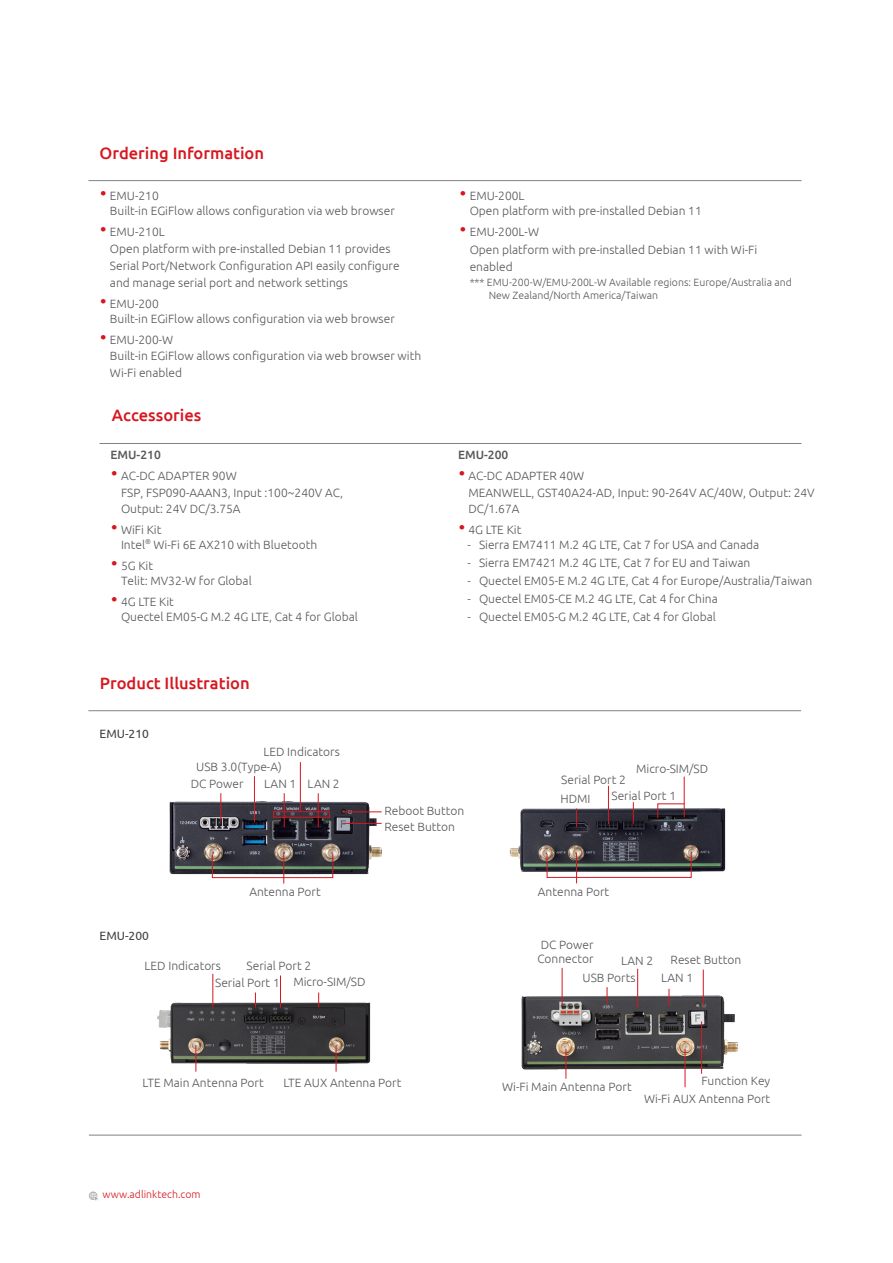
<style>
.page{position:relative;width:893px;height:1263px;background:#fff}
.page>*{position:absolute;margin:0;border:0;box-sizing:border-box;transform-origin:0 0}
.t1{font:500 16.5px "Ubuntu";color:#d7171f}
.t2{font:300 12px/15px "Ubuntu";color:#57585a}
.t3{font:500 12px "Ubuntu";color:#57585a}
.t4{font:12px "Ubuntu";color:#3e3e3f}
.t5{font:300 10.5px/13.2px "Ubuntu";color:#57585a}
.t6{font:300 10.5px "Ubuntu";color:#d7171f}
.t7{font:300 7.05px "Ubuntu";color:#57585a}
.s1{font-family:"Microsoft Jheng Hei";font-size:18px;color:#d7171f}
</style>
<div class="page">
<hr style="left:89px;top:1135px;width:712px;height:1px;background:#808285">
<svg style="left:89px;top:1191px;width:9px;height:10px"></svg>
<hr style="left:88px;top:180px;width:713px;height:1px;background:#808285">
<hr style="left:99px;top:443px;width:702px;height:1px;background:#808285">
<img style="left:169px;top:786px;width:213px;height:98px">
<img style="left:509px;top:797px;width:217px;height:87px">
<hr style="left:88px;top:710px;width:713px;height:1px;background:#808285">
<svg style="left:220px;top:793px;width:1px;height:28px"></svg>
<hr style="left:284px;top:793px;width:1px;height:34px;background:#d7171f">
<hr style="left:300px;top:762px;width:1px;height:49px;background:#d7171f">
<hr style="left:318px;top:793px;width:1px;height:34px;background:#d7171f">
<svg style="left:576px;top:808px;width:1px;height:19px"></svg>
<hr style="left:608px;top:786px;width:1px;height:38px;background:#d7171f">
<svg style="left:633px;top:802px;width:1px;height:22px"></svg>
<hr style="left:684px;top:777px;width:1px;height:40px;background:#d7171f">
<svg style="left:657px;top:803px;width:28px;height:16px"></svg>
<hr style="left:342px;top:811px;width:40px;height:1px;background:#d7171f">
<hr style="left:342px;top:823px;width:40px;height:1px;background:#d7171f">
<hr style="left:254px;top:776px;width:1px;height:46px;background:#d7171f">
<hr style="left:283px;top:853px;width:1px;height:30px;background:#d7171f">
<hr style="left:576px;top:853px;width:1px;height:30px;background:#d7171f">
<div style="left:273px;top:811px;width:57px;height:7px;border:1px solid #d7171f"></div>
<svg style="left:212px;top:853px;width:122px;height:25px;background:#625a5a"></svg>
<svg style="left:546px;top:853px;width:146px;height:25px"></svg>
<img style="left:521px;top:985px;width:217px;height:89px">
<img style="left:157px;top:994px;width:214px;height:78px">
<svg style="left:196px;top:1046px;width:1px;height:25px"></svg>
<hr style="left:212px;top:974px;width:1px;height:33px;background:#d7171f">
<svg style="left:255px;top:992px;width:1px;height:15px"></svg>
<hr style="left:280px;top:975px;width:1px;height:32px;background:#d7171f">
<svg style="left:318px;top:992px;width:1px;height:15px"></svg>
<hr style="left:566px;top:1049px;width:1px;height:30px;background:#d7171f">
<svg style="left:607px;top:987px;width:1px;height:17px"></svg>
<hr style="left:562px;top:968px;width:1px;height:37px;background:#d7171f">
<hr style="left:637px;top:969px;width:1px;height:38px;background:#d7171f">
<svg style="left:669px;top:989px;width:1px;height:17px"></svg>
<hr style="left:703px;top:969px;width:1px;height:37px;background:#d7171f">
<hr style="left:701px;top:1021px;width:1px;height:53px;background:#d7171f">
<hr style="left:685px;top:1049px;width:1px;height:38px;background:#d7171f">
<svg style="left:336px;top:1046px;width:1px;height:25px"></svg>
<p class="t1" style="left:99px;top:142px;width:166px">Ordering Information</p>
<p class="t2" style="left:110px;top:188px;width:286px;text-indent:-10px"><span class="s1">•</span> EMU-210<br>Built-in EGiFlow allows configuration via web browser</p>
<p class="t2" style="left:110px;top:223px;width:291px;line-height:17px;text-indent:-10px"><span class="s1">•</span> EMU-210L<br>Open platform with pre-installed Debian 11 provides Serial Port/Network Configuration API easily configure and manage serial port and network settings</p>
<p class="t2" style="left:110px;top:296px;width:286px;text-indent:-10px"><span class="s1">•</span> EMU-200<br>Built-in EGiFlow allows configuration via web browser</p>
<p class="t2" style="left:110px;top:331px;width:313px;line-height:16.5px;text-indent:-10px"><span class="s1">•</span> EMU-200-W<br>Built-in EGiFlow allows configuration via web browser with<br>Wi-Fi enabled</p>
<p class="t1" style="left:112px;top:405px;width:91px">Accessories</p>
<p class="t3" style="left:111px;top:447px;width:52px">EMU-210</p>
<p class="t2" style="left:121px;top:467px;width:224px;line-height:16.5px;text-indent:-10px"><span class="s1">•</span> AC-DC ADAPTER 90W<br>FSP, FSP090-AAAN3, Input :100~240V AC,<br>Output: 24V DC/3.75A</p>
<p class="t2" style="left:111px;top:522px;width:52px;text-align:center"><span class="s1">•</span> WiFi Kit<br>Intel</p>
<p class="t7" style="left:145px;top:537px;width:7px">®</p>
<p class="t2" style="left:154px;top:537px;width:165px">Wi-Fi 6E AX210 with Bluetooth</p>
<p class="t2" style="left:121px;top:558px;width:132px;text-indent:-10px"><span class="s1">•</span> 5G Kit<br>Telit: MV32-W for Global</p>
<p class="t2" style="left:121px;top:594px;width:238px;text-indent:-10px"><span class="s1">•</span> 4G LTE Kit<br>Quectel EM05-G M.2 4G LTE, Cat 4 for Global</p>
<p class="t1" style="left:100px;top:672px;width:151px">Product Illustration</p>
<p class="t4" style="left:99px;top:727px;width:51px">EMU-210</p>
<p class="t2" style="left:263px;top:744px;width:78px">LED Indicators</p>
<p class="t2" style="left:196px;top:759px;width:87px">USB 3.0(Type-A)</p>
<p class="t2" style="left:191px;top:776px;width:54px">DC Power</p>
<p class="t2" style="left:264px;top:776px;width:34px">LAN 1</p>
<p class="t2" style="left:308px;top:776px;width:34px">LAN 2</p>
<p class="t2" style="left:470px;top:188px;width:234px;text-indent:-10px"><span class="s1">•</span> EMU-200L<br>Open platform with pre-installed Debian 11</p>
<p class="t2" style="left:470px;top:223px;width:289px;line-height:17.1px;text-indent:-10px"><span class="s1">•</span> EMU-200L-W<br>Open platform with pre-installed Debian 11 with Wi-Fi enabled</p>
<p class="t5" style="left:489px;top:276px;width:305px;text-indent:-19px">*** EMU-200-W/EMU-200L-W Available regions: Europe/Australia and<br>New Zealand/North America/Taiwan</p>
<p class="t3" style="left:458px;top:447px;width:52px">EMU-200</p>
<p class="t2" style="left:468px;top:467px;width:348px;line-height:16.5px;text-indent:-10px"><span class="s1">•</span> AC-DC ADAPTER 40W<br>MEANWELL, GST40A24-AD, Input: 90-264V AC/40W, Output: 24V<br>DC/1.67A</p>
<p class="t2" style="left:458px;top:522px;width:65px"><span class="s1">•</span> 4G LTE Kit</p>
<p class="t2" style="left:467px;top:537px;width:293px">- Sierra EM7411 M.2 4G LTE, Cat 7 for USA and Canada</p>
<p class="t2" style="left:467px;top:555px;width:284px">- Sierra EM7421 M.2 4G LTE, Cat 7 for EU and Taiwan</p>
<p class="t2" style="left:467px;top:573px;width:346px">- Quectel EM05-E M.2 4G LTE, Cat 4 for Europe/Australia/Taiwan</p>
<p class="t2" style="left:467px;top:591px;width:252px">- Quectel EM05-CE M.2 4G LTE, Cat 4 for China</p>
<p class="t2" style="left:467px;top:609px;width:250px">- Quectel EM05-G M.2 4G LTE, Cat 4 for Global</p>
<p class="t2" style="left:636px;top:761px;width:74px">Micro-SIM/SD</p>
<p class="t2" style="left:561px;top:772px;width:66px">Serial Port 2</p>
<p class="t2" style="left:611px;top:787px;width:66px">Serial Port 1</p>
<p class="t2" style="left:560px;top:791px;width:32px">HDMI</p>
<p class="t2" style="left:384px;top:803px;width:81px">Reboot Button</p>
<p class="t2" style="left:384px;top:818px;width:72px">Reset Button</p>
<p class="t2" style="left:249px;top:884px;width:73px">Antenna Port</p>
<p class="t2" style="left:538px;top:884px;width:73px">Antenna Port</p>
<p class="t4" style="left:99px;top:928px;width:51px">EMU-200</p>
<p class="t2" style="left:145px;top:957px;width:78px">LED Indicators</p>
<p class="t2" style="left:215px;top:974px;width:66px">Serial Port 1</p>
<p class="t2" style="left:247px;top:957px;width:66px">Serial Port 2</p>
<p class="t2" style="left:293px;top:973px;width:74px">Micro-SIM/SD</p>
<p class="t2" style="left:143px;top:1075px;width:123px">LTE Main Antenna Port</p>
<p class="t2" style="left:283px;top:1075px;width:119px">LTE AUX Antenna Port</p>
<p class="t6" style="left:102px;top:1188px;width:100px">www.adlinktech.com</p>
<p class="t2" style="left:541px;top:937px;width:54px">DC Power</p>
<p class="t2" style="left:537px;top:950px;width:58px">Connector</p>
<p class="t2" style="left:621px;top:953px;width:34px">LAN 2</p>
<p class="t2" style="left:671px;top:951px;width:72px">Reset Button</p>
<p class="t2" style="left:583px;top:970px;width:54px">USB Ports</p>
<p class="t2" style="left:661px;top:970px;width:34px">LAN 1</p>
<p class="t2" style="left:502px;top:1079px;width:131px">Wi-Fi Main Antenna Port</p>
<p class="t2" style="left:644px;top:1072px;width:128px;line-height:17.5px;text-align:right">Function Key<br>Wi-Fi AUX Antenna Port</p>
</div>
